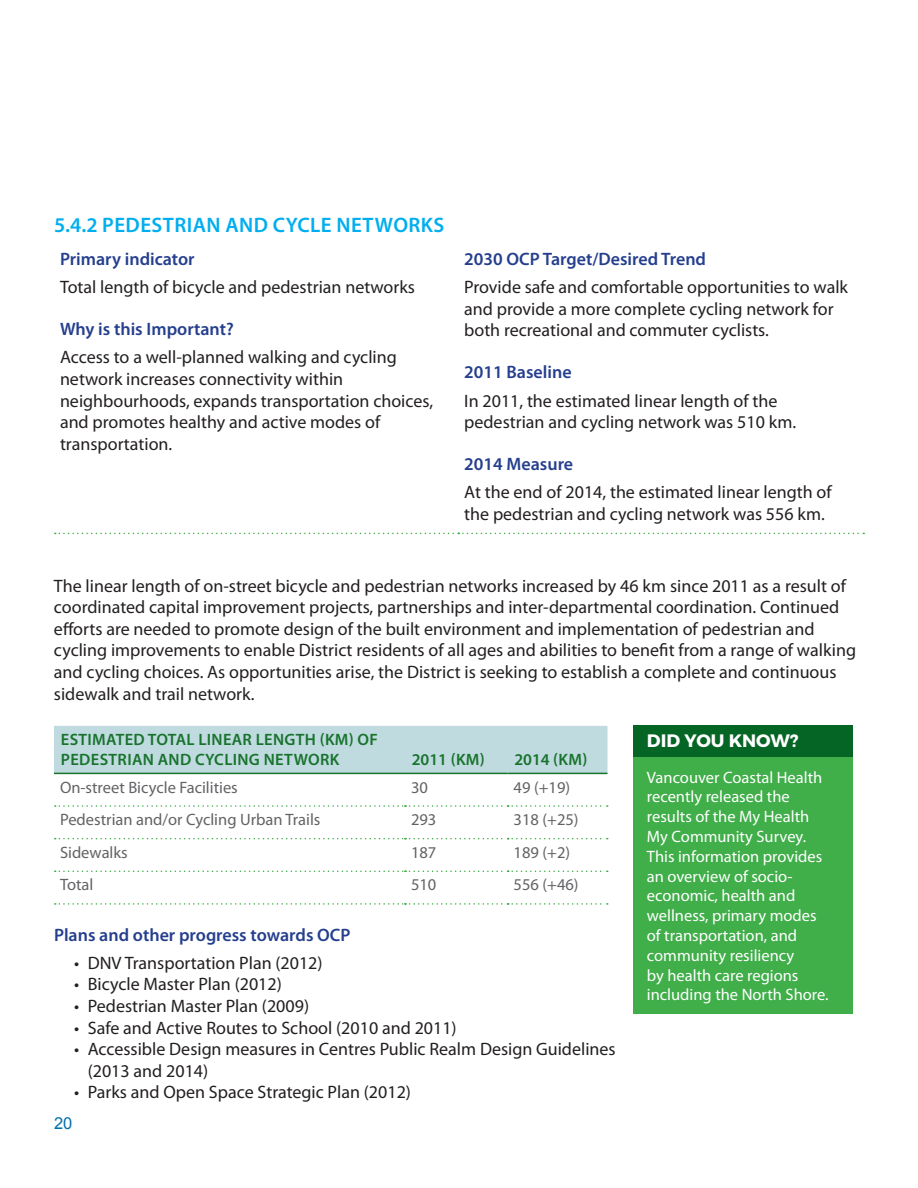
<style>
.page{position:relative;width:918px;height:1188px;background:#fff}
.page>*{position:absolute;margin:0;border:0;box-sizing:border-box;transform-origin:0 0}
.t1{font:600 21px "Myriad Pro";letter-spacing:.02em;color:#00aeef}
.t2{font:18px/21.6px "Myriad Pro";color:#231f20}
.t3{font:600 18px "Myriad Pro";color:#253f8e}
.t4{font:700 18px "Montserrat";color:#fff}
.t5{font:16.5px/19.8px "Myriad Pro";color:#fff}
.t6{font:16.5px "Myriad Pro";color:#636366}
.t7{font:600 16.5px/19.8px "Myriad Pro";letter-spacing:.02em;color:#19732d}
.t8{font:16.5px "Arial";color:#0070ac}
</style>
<div class="page">
<svg style="left:55px;top:533px;width:809px;height:1px"></svg>
<div style="left:54px;top:726px;width:554px;height:47px;background:#bfdbe0"></div>
<hr style="left:54px;top:773px;width:351px;height:1px;background:#19732d">
<hr style="left:405px;top:773px;width:103px;height:1px;background:#19732d">
<hr style="left:508px;top:773px;width:99px;height:1px;background:#19732d">
<svg style="left:55px;top:805px;width:553px;height:2px"></svg>
<svg style="left:55px;top:838px;width:553px;height:1px"></svg>
<svg style="left:55px;top:871px;width:553px;height:1px"></svg>
<svg style="left:55px;top:903px;width:553px;height:2px"></svg>
<div style="left:633px;top:757px;width:220px;height:257px;background:#40ae49"></div>
<div style="left:633px;top:725px;width:220px;height:32px;background:#056524"></div>
<p class="t1" style="left:54px;top:211px;width:392px">5.4.2 Pedestrian and Cycle Networks</p>
<p class="t3" style="left:60px;top:247px;width:136px">Primary indicator</p>
<p class="t2" style="left:60px;top:276px;width:356px">Total length of bicycle and pedestrian networks</p>
<p class="t3" style="left:60px;top:317px;width:175px">Why is this Important?</p>
<p class="t2" style="left:60px;top:346px;width:375px">Access to a well-planned walking and cycling network increases connectivity within neighbourhoods, expands transportation choices, and promotes healthy and active modes of transportation.</p>
<p class="t3" style="left:464px;top:247px;width:243px">2030 OCP Target/Desired Trend</p>
<p class="t2" style="left:464px;top:276px;width:385px">Provide safe and comfortable opportunities to walk and provide a more complete cycling network for both recreational and commuter cyclists.</p>
<p class="t3" style="left:464px;top:361px;width:109px">2011 Baseline</p>
<p class="t2" style="left:464px;top:389px;width:333px">In 2011, the estimated linear length of the pedestrian and cycling network was 510 km.</p>
<p class="t3" style="left:464px;top:452px;width:111px">2014 Measure</p>
<p class="t2" style="left:464px;top:481px;width:369px">At the end of 2014, the estimated linear length of the pedestrian and cycling network was 556 km.</p>
<p class="t2" style="left:54px;top:574px;width:804px">The linear length of on-street bicycle and pedestrian networks increased by 46 km since 2011 as a result of coordinated capital improvement projects, partnerships and inter-departmental coordination. Continued efforts are needed to promote design of the built environment and implementation of pedestrian and cycling improvements to enable District residents of all ages and abilities to benefit from a range of walking and cycling choices. As opportunities arise, the District is seeking to establish a complete and continuous sidewalk and trail network.</p>
<p class="t7" style="left:61px;top:729px;width:315px">Estimated Total Li near Length (km) of pedestrian and cycling network</p>
<p class="t4" style="left:647px;top:729px;width:153px">DID YOU KNOW?</p>
<p class="t7" style="left:412px;top:749px;width:75px">2011 (km)</p>
<p class="t7" style="left:514px;top:749px;width:75px">2014 (km)</p>
<p class="t6" style="left:60px;top:777px;width:179px">On-street Bicycle Facilities</p>
<p class="t6" style="left:411px;top:777px;width:18px">30</p>
<p class="t6" style="left:514px;top:777px;width:58px">49 (+19)</p>
<p class="t6" style="left:60px;top:809px;width:262px">Pedestrian and/or Cycling Urban Trails</p>
<p class="t6" style="left:411px;top:809px;width:27px">293</p>
<p class="t6" style="left:514px;top:809px;width:67px">318 (+25)</p>
<p class="t6" style="left:60px;top:842px;width:69px">Sidewalks</p>
<p class="t6" style="left:411px;top:842px;width:27px">187</p>
<p class="t6" style="left:514px;top:842px;width:58px">189 (+2)</p>
<p class="t6" style="left:60px;top:875px;width:35px">Total</p>
<p class="t6" style="left:411px;top:875px;width:27px">510</p>
<p class="t6" style="left:514px;top:875px;width:67px">556 (+46)</p>
<p class="t3" style="left:54px;top:923px;width:298px">Plans and other progress towards OCP</p>
<p class="t2" style="left:74px;top:952px;width:250px">• DNV Transportation Plan (2012)</p>
<p class="t2" style="left:74px;top:973px;width:209px">• Bicycle Master Plan (2012)</p>
<p class="t2" style="left:74px;top:995px;width:236px">• Pedestrian Master Plan (2009)</p>
<p class="t2" style="left:74px;top:1017px;width:384px">• Safe and Active Routes to School (2010 and 2011)</p>
<p class="t2" style="left:88px;top:1038px;width:529px;text-indent:-14px">• Accessible Design measures in Centres Public Realm Design Guidelines (2013 and 2014)</p>
<p class="t2" style="left:74px;top:1081px;width:338px">• Parks and Open Space Strategic Plan (2012)</p>
<p class="t8" style="left:54px;top:1112px;width:20px">20</p>
<p class="t5" style="left:647px;top:767px;width:183px">Vancouver Coastal Health recently released the results of the My Health<br>My Community Survey.<br>This information provides an overview of socio&shy;economic, health and wellness, primary modes of transportation, and community resiliency<br>by health care regions including the North Shore.</p>
</div>
